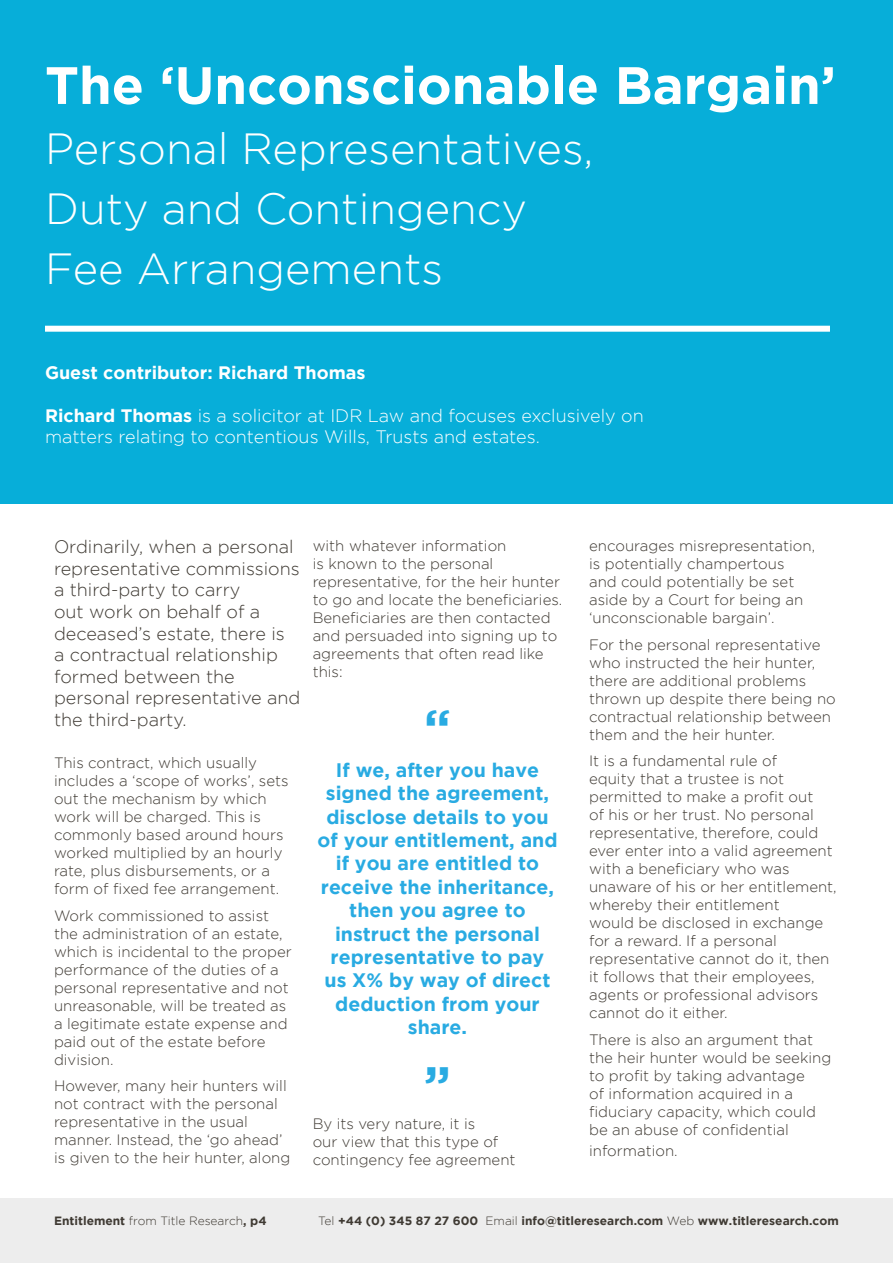
<style>
.page{position:relative;width:893px;height:1263px;background:#fff}
.page>*{position:absolute;margin:0;border:0;box-sizing:border-box;transform-origin:0 0}
.t1{font:700 52.5px "Gotham";color:#fff}
.t2{font:700 49.5px "Gotham";color:#29abe2}
.t3{font:300 43.5px/60px "Gotham";color:#fff}
.t4{font:700 19.5px/23.4px "Gotham";color:#29abe2;text-align:center}
.t5{font:300 18px/21.6px "Gotham";color:#3f3a33}
.t6{font:300 18px/21.6px "Gotham";color:#fff}
.t7{font:700 18px "Gotham";color:#fff}
.t8{font:300 15px/18px "Gotham";color:#3f3a33}
.t9{font:700 12px "Gotham";color:#3f3a33}
.t10{font:300 12px "Gotham";color:#3f3a33}
.s1{font-weight:700}
.s2{font-weight:300}
</style>
<div class="page">
<div style="left:0;top:1198px;width:893px;height:65px;background:#ededed"></div>
<div style="left:0;top:0;width:893px;height:504px;background:#07aed9"></div>
<div style="left:45px;top:326px;width:785px;height:6px;background:#fff"></div>
<h1 class="t1" style="left:45px;top:55px;width:792px">The ‘Unconscionable Bargain’</h1>
<h3 class="t3" style="left:45px;top:118px;width:550px">Personal Representatives,<br>Duty and Contingency<br>Fee Arrangements</h3>
<p class="t7" style="left:45px;top:362px;width:322px">Guest contributor: Richard Thomas</p>
<p class="t6" style="left:45px;top:404px;width:600px"><span class="s1">Richard Thomas</span> is a solicitor at IDR Law and focuses exclusively on matters relating to contentious Wills, Trusts and estates.</p>
<p class="t5" style="left:54px;top:536px;width:248px">Ordinarily, when a personal representative commissions a third-party to carry<br>out work on behalf of a deceased’s estate, there is<br>a contractual relationship formed between the personal representative and the third-party.</p>
<p class="t8" style="left:54px;top:754px;width:236px">This contract, which usually includes a ‘scope of works’, sets out the mechanism by which work will be charged. This is commonly based around hours worked multiplied by an hourly rate, plus disbursements, or a form of fixed fee arrangement.</p>
<p class="t8" style="left:54px;top:906px;width:239px">Work commissioned to assist the administration of an estate, which is incidental to the proper performance of the duties of a personal representative and not unreasonable, will be treated as a legitimate estate expense and paid out of the estate before division.</p>
<p class="t8" style="left:54px;top:1077px;width:238px">However, many heir hunters will not contract with the personal representative in the usual manner. Instead, the ‘go ahead’ is given to the heir hunter, along</p>
<p class="t8" style="left:313px;top:536px;width:251px">with whatever information<br>is known to the personal representative, for the heir hunter to go and locate the beneficiaries.<br>Beneficiaries are then contacted and persuaded into signing up to agreements that often read like this:</p>
<h2 class="t2" style="left:424px;top:699px;width:28px">“</h2>
<p class="t4" style="left:317px;top:758px;width:242px">If we, after you have signed the agreement, disclose details to you of your entitlement, and if you are entitled to receive the inheritance, then you agree to instruct the personal representative to pay us X% by way of direct deduction from your share.</p>
<h2 class="t2" style="left:424px;top:1056px;width:28px">”</h2>
<p class="t8" style="left:313px;top:1114px;width:204px">By its very nature, it is<br>our view that this type of contingency fee agreement</p>
<p class="t8" style="left:589px;top:536px;width:227px">encourages misrepresentation, is potentially champertous and could potentially be set aside by a Court for being an ‘unconscionable bargain’.</p>
<p class="t8" style="left:589px;top:635px;width:248px">For the personal representative who instructed the heir hunter, there are additional problems thrown up despite there being no contractual relationship between them and the heir hunter.</p>
<p class="t8" style="left:589px;top:751px;width:249px">It is a fundamental rule of<br>equity that a trustee is not permitted to make a profit out<br>of his or her trust. No personal representative, therefore, could ever enter into a valid agreement with a beneficiary who was unaware of his or her entitlement, whereby their entitlement<br>would be disclosed in exchange for a reward. If a personal representative cannot do it, then it follows that their employees, agents or professional advisors cannot do it either.</p>
<p class="t8" style="left:589px;top:1030px;width:244px">There is also an argument that the heir hunter would be seeking to profit by taking advantage<br>of information acquired in a fiduciary capacity, which could be an abuse of confidential</p>
<p class="t8" style="left:589px;top:1142px;width:90px">information.</p>
<p class="t10" style="left:54px;top:1214px;width:214px"><span class="s1">Entitlement</span> from Title Research<span class="s1">, p4</span></p>
<p class="t9" style="left:318px;top:1214px;width:522px"><span class="s2">Tel</span> +44 (0) 345 87 27 600 <span class="s2">Email</span> info@titleresearch.com <span class="s2">Web</span> www.titleresearch.com</p>
</div>
